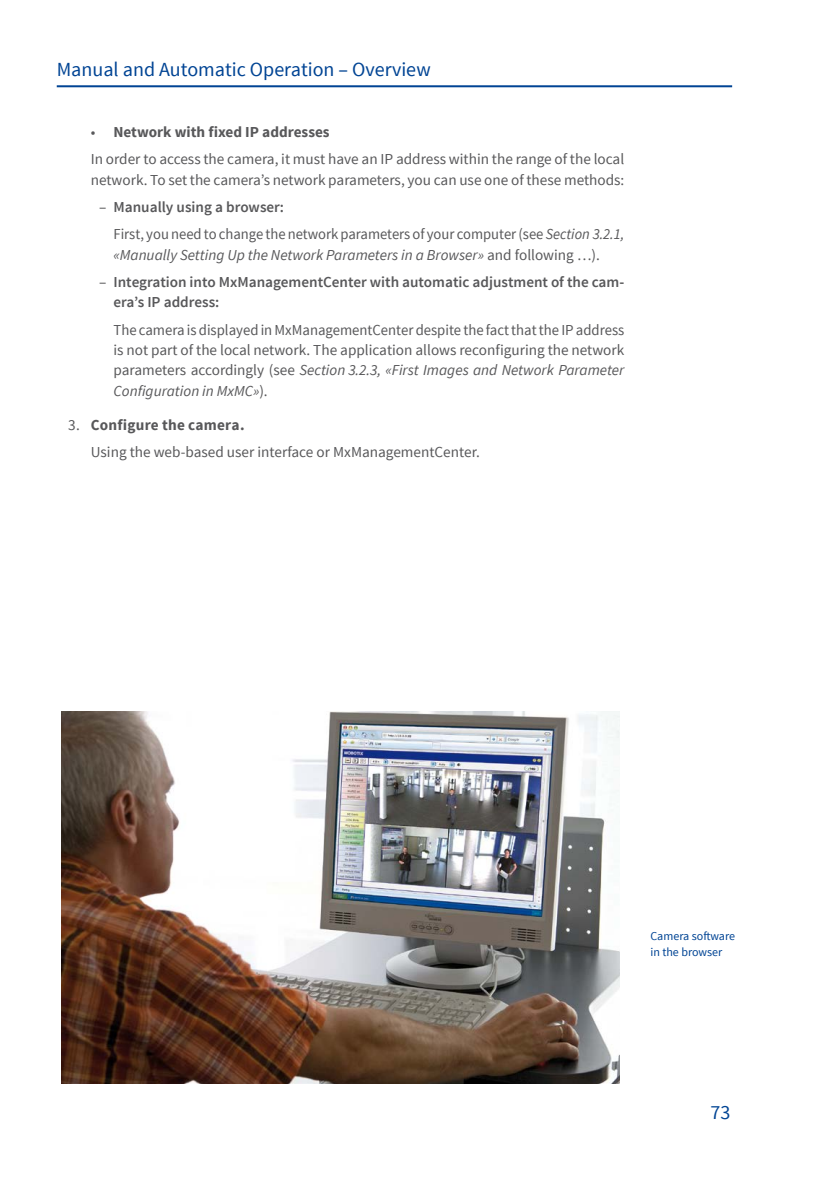
<style>
.page{position:relative;width:840px;height:1191px;background:#fff}
.page>*{position:absolute;margin:0;border:0;box-sizing:border-box;transform-origin:0 0}
.t1{font:20px "Source Sans Pro";color:#004494}
.t2{font:15.2px/27.2px "Source Sans Pro";color:#58585a}
.t3{font:600 15.2px/20.4px "Source Sans Pro";color:#58585a}
.t4{font:italic 15.2px "Source Sans Pro";color:#58585a}
.t5{font:12px/16px "Source Sans Pro";color:#004494}
.s1{font-weight:700}
.s2{font-weight:600}
.s3{font-style:italic}
.s4{font-style:normal}
.s5{font-weight:400}
</style>
<div class="page">
<hr style="left:57px;top:85px;width:674px;height:2px;background:#004494">
<img style="left:62px;top:712px;width:556px;height:371px">
<h1 class="t1" style="left:57px;top:57px;width:375px">Manual and Automatic Operation – Overview</h1>
<p class="t2" style="left:91px;top:119px;width:534px">• <span class="s1">Network with fixed IP addresses<br></span>In order to access the camera, it must have an IP address within the range of the local</p>
<p class="t2" style="left:91px;top:166px;width:534px">network. To set the camera’s network parameters, you can use one of these methods:</p>
<p class="t2" style="left:113px;top:194px;width:512px;text-indent:-14px">– <span class="s2">Manually using a browser:<br></span>First, you need to change the network parameters of your computer (see <span class="s3">Section 3.2.1,</span></p>
<p class="t4" style="left:113px;top:245px;width:487px">«Manually Setting Up the Network Parameters in a Browser» <span class="s4">and following …).</span></p>
<p class="t3" style="left:113px;top:272px;width:512px;text-indent:-14px"><span class="s5">–</span> Integration into MxManagementCenter with automatic adjustment of the cam&shy;era’s IP address:</p>
<p class="t2" style="left:113px;top:320px;width:512px;line-height:20.4px;text-align:justify">The camera is displayed in MxManagementCenter despite the fact that the IP address is not part of the local network. The application allows reconfiguring the network parameters accordingly (see <span class="s3">Section 3.2.3, «First Images and Network Parameter Configuration in MxMC»</span>).</p>
<p class="t2" style="left:91px;top:411px;width:390px;text-indent:-23px">3. <span class="s1">Configure the camera.<br></span>Using the web-based user interface or MxManagementCenter.</p>
<p class="t5" style="left:650px;top:928px;width:86px">Camera software in the browser</p>
<h1 class="t1" style="left:710px;top:1099px;width:21px">73</h1>
</div>
